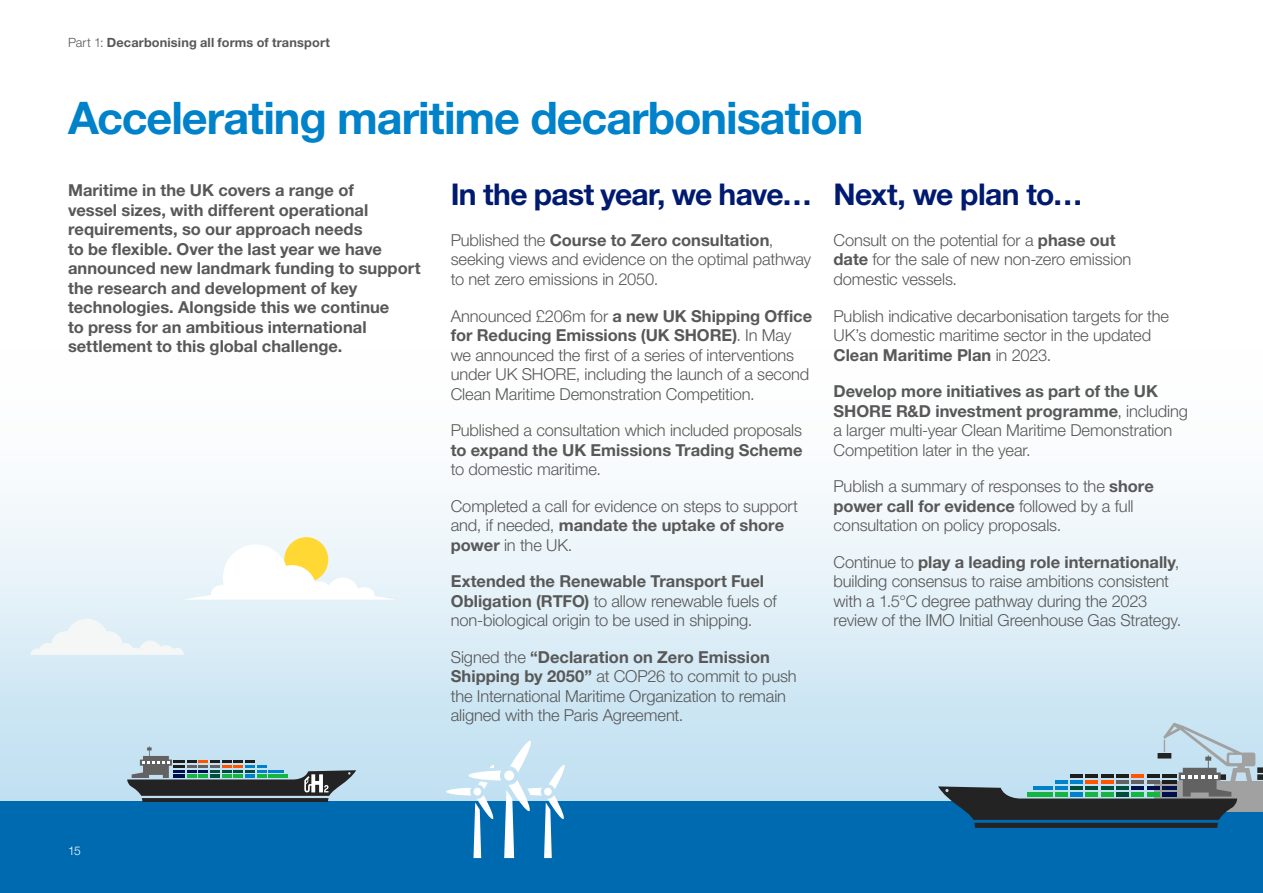
<style>
.page{position:relative;width:1263px;height:893px;background:#fff}
.page>*{position:absolute;margin:0;border:0;box-sizing:border-box;transform-origin:0 0}
.t1{font:700 45px "Helvetica Neue LT Pro";letter-spacing:-.025em;color:#0082ca}
.t2{font:700 30px "Helvetica Neue LT Pro";letter-spacing:-.02em;color:#001a70}
.t3{font:300 16.5px/19.5px "Helvetica Neue LT Pro 45";letter-spacing:-.01em;color:#585858}
.t4{font:700 16.5px/19.5px "Helvetica Neue LT Pro";color:#585858}
.t5{font:700 12.75px "Helvetica Neue LT Pro";letter-spacing:.01em;color:#585858}
.t6{font:300 12px "Helvetica Neue LT Pro 45";color:#fff}
.s1{font-family:"Helvetica Neue LT Pro 45";font-weight:300}
.s2{font-family:"Helvetica Neue LT Pro";font-weight:700}
</style>
<div class="page">
<div style="left:0;top:346px;width:1263px;height:456px;background:linear-gradient(to bottom,#fff,#c1e0f1)"></div>
<div style="left:0;top:802px;width:1263px;height:91px;background:#006ab0"></div>
<svg style="left:938px;top:723px;width:325px;height:105px;background:#859fab"></svg>
<svg style="left:446px;top:741px;width:120px;height:117px"></svg>
<svg style="left:127px;top:746px;width:229px;height:56px;background:#7c9097"></svg>
<div style="left:284px;top:537px;width:44px;height:45px;background:#ffd833;border-radius:50%"></div>
<svg style="left:183px;top:544px;width:213px;height:56px"></svg>
<svg style="left:30px;top:619px;width:154px;height:36px"></svg>
<p class="t5" style="left:68px;top:35px;width:263px"><span class="s1">Part 1:</span> Decarbonising all forms of transport</p>
<h1 class="t1" style="left:68px;top:90px;width:797px">Accelerating maritime decarbonisation</h1>
<p class="t4" style="left:68px;top:180px;width:354px">Maritime in the UK covers a range of<br>vessel sizes, with different operational requirements, so our approach needs<br>to be flexible. Over the last year we have announced new landmark funding to support the research and development of key technologies. Alongside this we continue<br>to press for an ambitious international settlement to this global challenge.</p>
<h2 class="t2" style="left:451px;top:176px;width:363px">In the past year, we have…</h2>
<p class="t4" style="left:451px;top:230px;width:324px"><span class="s1">Published the</span> Course to Zero consultation<span class="s1">,</span></p>
<p class="t3" style="left:451px;top:249px;width:362px">seeking views and evidence on the optimal pathway to net zero emissions in 2050.</p>
<p class="t4" style="left:451px;top:305px;width:363px"><span class="s1">Announced £206m for</span> a new UK Shipping Office for Reducing Emissions (UK SHORE)<span class="s1">. In May</span></p>
<p class="t3" style="left:451px;top:345px;width:360px">we announced the first of a series of interventions under UK SHORE, including the launch of a second<br>Clean Maritime Demonstration Competition.</p>
<p class="t3" style="left:451px;top:420px;width:353px">Published a consultation which included proposals</p>
<p class="t4" style="left:451px;top:440px;width:353px">to expand the UK Emissions Trading Scheme</p>
<p class="t3" style="left:451px;top:459px;width:152px">to domestic maritime.</p>
<p class="t3" style="left:451px;top:496px;width:349px">Completed a call for evidence on steps to support</p>
<p class="t4" style="left:451px;top:515px;width:335px"><span class="s1">and, if needed,</span> mandate the uptake of shore</p>
<p class="t3" style="left:451px;top:535px;width:123px"><span class="s2">power</span> in the UK.</p>
<p class="t4" style="left:451px;top:571px;width:315px">Extended the Renewable Transport Fuel</p>
<p class="t3" style="left:451px;top:591px;width:327px"><span class="s2">Obligation (RTFO)</span> to allow renewable fuels of non-biological origin to be used in shipping.</p>
<p class="t4" style="left:451px;top:647px;width:321px"><span class="s1">Signed the</span> “Declaration on Zero Emission</p>
<p class="t3" style="left:451px;top:666px;width:348px"><span class="s2">Shipping by 2050”</span> at COP26 to commit to push the International Maritime Organization to remain aligned with the Paris Agreement.</p>
<h2 class="t2" style="left:833px;top:176px;width:251px">Next, we plan to…</h2>
<p class="t3" style="left:833px;top:230px;width:299px">Consult on the potential for a <span class="s2">phase out date</span> for the sale of new non-zero emission domestic vessels.</p>
<p class="t3" style="left:833px;top:306px;width:337px">Publish indicative decarbonisation targets for the<br>UK’s domestic maritime sector in the updated</p>
<p class="t4" style="left:833px;top:344px;width:219px">Clean Maritime Plan <span class="s1">in 2023.</span></p>
<p class="t4" style="left:833px;top:381px;width:356px">Develop more initiatives as part of the UK<br>SHORE R&amp;D investment programme<span class="s1">, including</span></p>
<p class="t3" style="left:833px;top:420px;width:340px">a larger multi-year Clean Maritime Demonstration<br>Competition later in the year.</p>
<p class="t3" style="left:833px;top:476px;width:322px">Publish a summary of responses to the <span class="s2">shore</span></p>
<p class="t4" style="left:833px;top:496px;width:302px">power call for evidence <span class="s1">followed by a full</span></p>
<p class="t3" style="left:833px;top:515px;width:229px">consultation on policy proposals.</p>
<p class="t4" style="left:833px;top:552px;width:347px"><span class="s1">Continue to</span> play a leading role internationally<span class="s1">,</span></p>
<p class="t3" style="left:833px;top:571px;width:349px">building consensus to raise ambitions consistent with a 1.5°C degree pathway during the 2023 review of the IMO Initial Greenhouse Gas Strategy.</p>
<p class="t6" style="left:68px;top:843px;width:14px">15</p>
</div>
